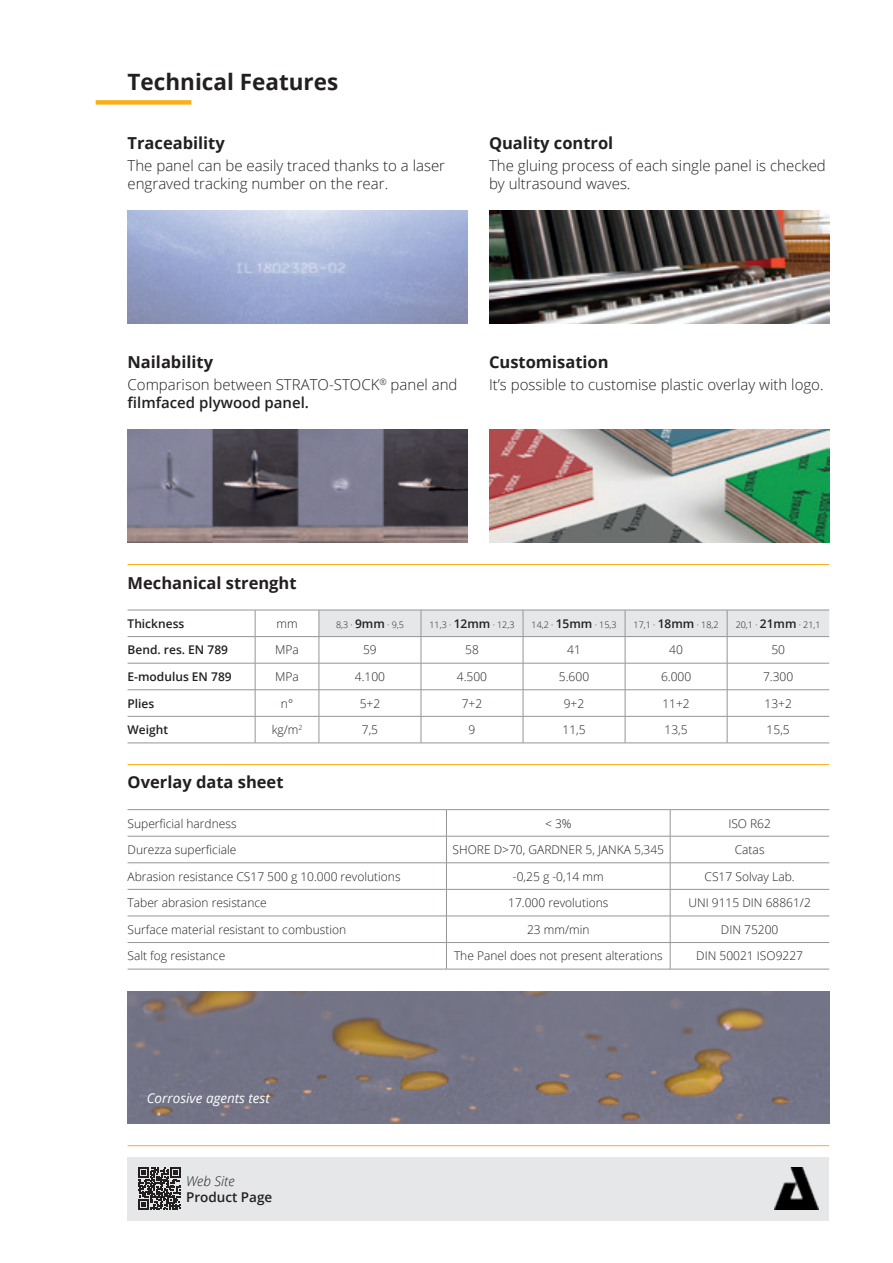
<style>
.page{position:relative;width:893px;height:1263px;background:#fff}
.page>*{position:absolute;margin:0;border:0;box-sizing:border-box;transform-origin:0 0}
.t1{font:700 22.5px "Open Sans";color:#231f20}
.t2{font:700 16.5px "Open Sans";color:#231f20}
.t3{font:300 15px/18px "Open Sans";color:#231f20}
.t4{font:italic 13.5px "Open Sans";color:#fff}
.t5{font:600 13.5px "Open Sans";color:#231f20}
.t6{font:italic 300 13.5px "Open Sans";color:#231f20}
.t7{font:300 12px "Open Sans";color:#231f20}
.t8{font:600 12px "Open Sans";color:#231f20}
.t9{font:300 9px "Open Sans";color:#231f20}
.s1{font-weight:600}
.s2{font-weight:600;font-size:12px}
</style>
<div class="page">
<div style="left:128px;top:1157px;width:701px;height:63px;background:#e6e7e9"></div>
<hr style="left:128px;top:663px;width:127px;height:1px;background:#939598">
<hr style="left:128px;top:689px;width:127px;height:1px;background:#939598">
<hr style="left:255px;top:689px;width:64px;height:1px;background:#939598">
<hr style="left:128px;top:716px;width:127px;height:1px;background:#939598">
<hr style="left:255px;top:716px;width:64px;height:1px;background:#939598">
<hr style="left:128px;top:743px;width:127px;height:1px;background:#939598">
<hr style="left:255px;top:743px;width:64px;height:1px;background:#939598">
<hr style="left:319px;top:743px;width:102px;height:1px;background:#939598">
<hr style="left:421px;top:743px;width:102px;height:1px;background:#939598">
<hr style="left:523px;top:743px;width:102px;height:1px;background:#939598">
<hr style="left:625px;top:743px;width:102px;height:1px;background:#939598">
<hr style="left:727px;top:743px;width:102px;height:1px;background:#939598">
<hr style="left:128px;top:610px;width:127px;height:1px;background:#939598">
<hr style="left:128px;top:636px;width:127px;height:1px;background:#939598">
<hr style="left:255px;top:663px;width:64px;height:1px;background:#939598">
<svg style="left:255px;top:611px;width:1px;height:132px"></svg>
<svg style="left:319px;top:610px;width:510px;height:133px"></svg>
<hr style="left:255px;top:636px;width:64px;height:1px;background:#939598">
<hr style="left:255px;top:610px;width:64px;height:1px;background:#939598">
<svg style="left:446px;top:810px;width:1px;height:159px"></svg>
<svg style="left:670px;top:810px;width:1px;height:159px"></svg>
<hr style="left:128px;top:836px;width:318px;height:1px;background:#939598">
<hr style="left:446px;top:836px;width:224px;height:1px;background:#939598">
<hr style="left:670px;top:836px;width:159px;height:1px;background:#939598">
<hr style="left:128px;top:862px;width:318px;height:1px;background:#939598">
<hr style="left:446px;top:862px;width:224px;height:1px;background:#939598">
<hr style="left:670px;top:862px;width:159px;height:1px;background:#939598">
<hr style="left:128px;top:889px;width:318px;height:1px;background:#939598">
<hr style="left:446px;top:889px;width:224px;height:1px;background:#939598">
<hr style="left:670px;top:889px;width:159px;height:1px;background:#939598">
<hr style="left:128px;top:916px;width:318px;height:1px;background:#939598">
<hr style="left:446px;top:916px;width:224px;height:1px;background:#939598">
<hr style="left:670px;top:916px;width:159px;height:1px;background:#939598">
<hr style="left:128px;top:942px;width:318px;height:1px;background:#939598">
<hr style="left:446px;top:942px;width:224px;height:1px;background:#939598">
<hr style="left:670px;top:942px;width:159px;height:1px;background:#939598">
<hr style="left:128px;top:969px;width:318px;height:1px;background:#939598">
<hr style="left:446px;top:969px;width:224px;height:1px;background:#939598">
<hr style="left:670px;top:969px;width:159px;height:1px;background:#939598">
<hr style="left:128px;top:809px;width:318px;height:1px;background:#939598">
<hr style="left:446px;top:809px;width:224px;height:1px;background:#939598">
<hr style="left:670px;top:809px;width:159px;height:1px;background:#939598">
<img style="left:128px;top:210px;width:340px;height:114px">
<div style="left:96px;top:100px;width:95px;height:5px;background:#faaf18"></div>
<hr style="left:128px;top:764px;width:701px;height:1px;background:#fbaf1d">
<hr style="left:128px;top:564px;width:701px;height:1px;background:#fbaf1d">
<hr style="left:128px;top:1145px;width:701px;height:1px;background:#fbaf1d">
<img style="left:128px;top:991px;width:701px;height:132px">
<img style="left:128px;top:429px;width:340px;height:114px">
<img style="left:489px;top:210px;width:340px;height:114px">
<img style="left:774px;top:1167px;width:45px;height:43px">
<img style="left:489px;top:429px;width:340px;height:114px">
<svg style="left:138px;top:1167px;width:43px;height:43px"></svg>
<h1 class="t1" style="left:128px;top:65px;width:212px">Technical Features</h1>
<h2 class="t2" style="left:128px;top:131px;width:99px">Traceability</h2>
<h2 class="t2" style="left:489px;top:131px;width:126px">Quality control</h2>
<p class="t3" style="left:128px;top:156px;width:319px">The panel can be easily traced thanks to a laser engraved tracking number on the rear.</p>
<p class="t3" style="left:489px;top:156px;width:338px">The gluing process of each single panel is checked by ultrasound waves.</p>
<h2 class="t2" style="left:128px;top:350px;width:87px">Nailability</h2>
<h2 class="t2" style="left:489px;top:350px;width:121px">Customisation</h2>
<p class="t3" style="left:128px;top:375px;width:331px">Comparison between STRATO-STOCK<sup>®</sup> panel and <span class="s1">filmfaced plywood panel.</span></p>
<p class="t3" style="left:489px;top:375px;width:336px">It’s possible to customise plastic overlay with logo.</p>
<h2 class="t2" style="left:128px;top:571px;width:171px">Mechanical strenght</h2>
<p class="t8" style="left:128px;top:615px;width:58px">Thickness</p>
<p class="t7" style="left:276px;top:615px;width:23px">mm</p>
<p class="t9" style="left:336px;top:618px;width:69px">8,3 · <span class="s2">9mm</span> · 9,5</p>
<p class="t9" style="left:429px;top:618px;width:86px">11,3 · <span class="s2">12mm</span> · 12,3</p>
<p class="t9" style="left:532px;top:618px;width:86px">14,2 · <span class="s2">15mm</span> · 15,3</p>
<p class="t9" style="left:634px;top:618px;width:86px">17,1 · <span class="s2">18mm</span> · 18,2</p>
<p class="t9" style="left:736px;top:618px;width:86px">20,1 · <span class="s2">21mm</span> · 21,1</p>
<p class="t8" style="left:128px;top:642px;width:102px">Bend. res. EN 789</p>
<p class="t7" style="left:275px;top:642px;width:25px">MPa</p>
<p class="t7" style="left:363px;top:642px;width:15px">59</p>
<p class="t7" style="left:465px;top:642px;width:15px">58</p>
<p class="t7" style="left:567px;top:642px;width:15px">41</p>
<p class="t7" style="left:669px;top:642px;width:15px">40</p>
<p class="t7" style="left:771px;top:642px;width:15px">50</p>
<p class="t8" style="left:128px;top:668px;width:106px">E-modulus EN 789</p>
<p class="t7" style="left:275px;top:668px;width:25px">MPa</p>
<p class="t7" style="left:355px;top:668px;width:32px">4.100</p>
<p class="t7" style="left:457px;top:668px;width:32px">4.500</p>
<p class="t7" style="left:559px;top:668px;width:32px">5.600</p>
<p class="t7" style="left:661px;top:668px;width:32px">6.000</p>
<p class="t7" style="left:763px;top:668px;width:32px">7.300</p>
<p class="t8" style="left:128px;top:695px;width:28px">Plies</p>
<p class="t7" style="left:281px;top:695px;width:14px">n°</p>
<p class="t7" style="left:360px;top:695px;width:22px">5+2</p>
<p class="t7" style="left:462px;top:695px;width:22px">7+2</p>
<p class="t7" style="left:564px;top:695px;width:22px">9+2</p>
<p class="t7" style="left:662px;top:695px;width:29px">11+2</p>
<p class="t7" style="left:764px;top:695px;width:29px">13+2</p>
<p class="t8" style="left:128px;top:722px;width:42px">Weight</p>
<p class="t7" style="left:272px;top:722px;width:32px">kg/m<sup>2</sup></p>
<p class="t7" style="left:362px;top:722px;width:18px">7,5</p>
<p class="t7" style="left:469px;top:722px;width:8px">9</p>
<p class="t7" style="left:562px;top:722px;width:25px">11,5</p>
<p class="t7" style="left:665px;top:722px;width:25px">13,5</p>
<p class="t7" style="left:767px;top:722px;width:25px">15,5</p>
<h2 class="t2" style="left:128px;top:770px;width:157px">Overlay data sheet</h2>
<p class="t7" style="left:128px;top:815px;width:111px">Superficial hardness</p>
<p class="t7" style="left:545px;top:815px;width:28px">&lt; 3%</p>
<p class="t7" style="left:728px;top:815px;width:44px">ISO R62</p>
<p class="t7" style="left:128px;top:841px;width:110px">Durezza superficiale</p>
<p class="t7" style="left:453px;top:841px;width:213px">SHORE D&gt;70, GARDNER 5, JANKA 5,345</p>
<p class="t7" style="left:735px;top:841px;width:31px">Catas</p>
<p class="t7" style="left:128px;top:868px;width:275px">Abrasion resistance CS17 500 g 10.000 revolutions</p>
<p class="t7" style="left:513px;top:868px;width:92px">-0,25 g -0,14 mm</p>
<p class="t7" style="left:705px;top:868px;width:92px">CS17 Solvay Lab.</p>
<p class="t7" style="left:128px;top:895px;width:141px">Taber abrasion resistance</p>
<p class="t7" style="left:508px;top:895px;width:102px">17.000 revolutions</p>
<p class="t7" style="left:688px;top:895px;width:124px">UNI 9115 DIN 68861/2</p>
<p class="t7" style="left:128px;top:921px;width:220px">Surface material resistant to combustion</p>
<p class="t7" style="left:527px;top:921px;width:64px">23 mm/min</p>
<p class="t7" style="left:721px;top:921px;width:59px">DIN 75200</p>
<p class="t7" style="left:128px;top:948px;width:99px">Salt fog resistance</p>
<p class="t7" style="left:454px;top:948px;width:210px">The Panel does not present alterations</p>
<p class="t7" style="left:696px;top:948px;width:108px">DIN 50021 ISO9227</p>
<p class="t4" style="left:147px;top:1089px;width:125px">Corrosive agents test</p>
<p class="t6" style="left:186px;top:1171px;width:50px">Web Site</p>
<p class="t5" style="left:186px;top:1188px;width:88px">Product Page</p>
</div>
